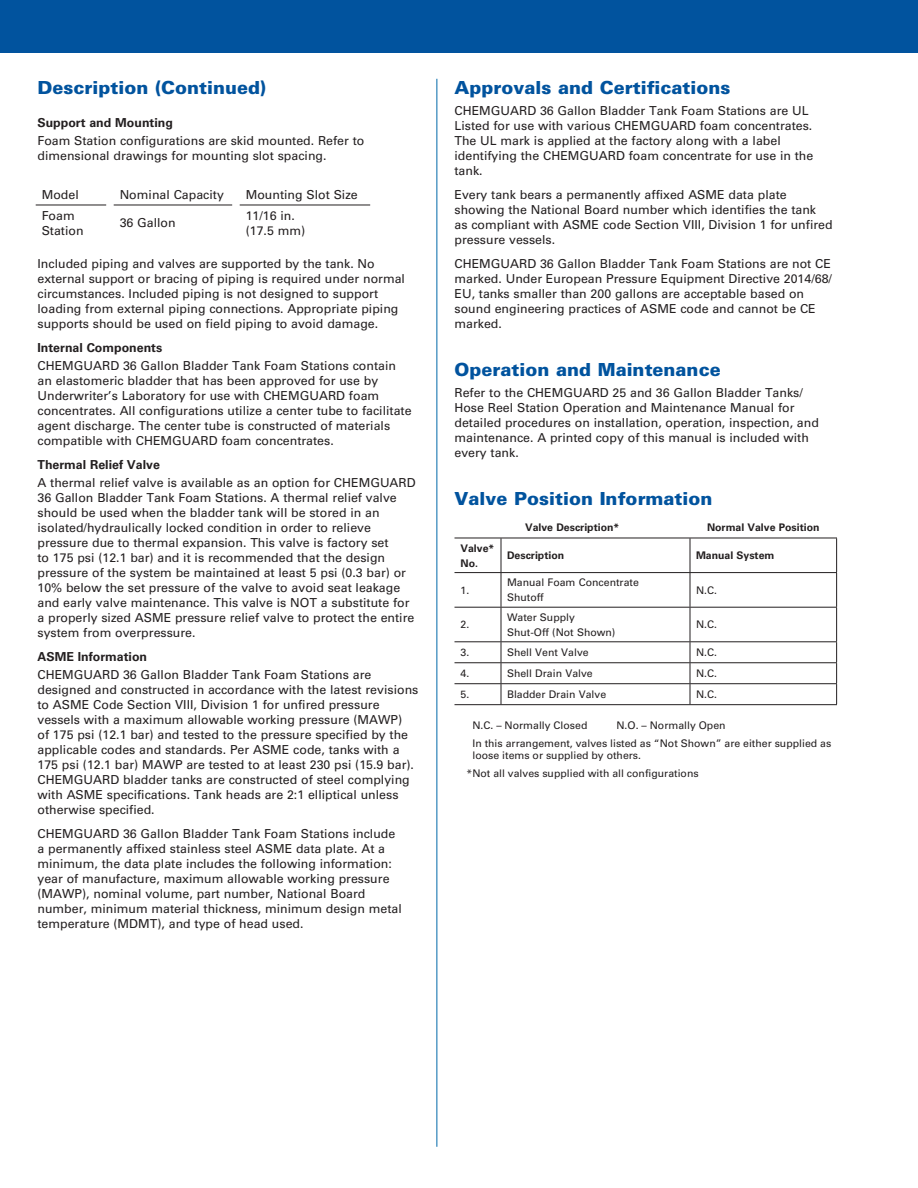
<style>
.page{position:relative;width:918px;height:1188px;background:#fff}
.page>*{position:absolute;margin:0;border:0;box-sizing:border-box;transform-origin:0 0}
._03_12_pt_Blue_Heade{font:900 18px "Univers LT Std";color:#01539e}
._05_Text_1st_Graph{font:12.3px/15px "Univers LT Std";color:#231f20}
._06_Text_8_25{font:12.3px/15px "Univers LT Std";color:#231f20}
._04_Bold_Subhead{font:700 12.3px "Univers LT Std";color:#231f20}
._16_Note_7_pt__type{font:10.5px/15px "Univers LT Std";color:#231f20}
.t1{font:700 10.5px/15px "Univers LT Std";color:#231f20}
</style>
<div class="page">
<div style="left:0;top:0;width:918px;height:52px;background:#01539e"></div>
<hr style="left:436px;top:79px;width:1px;height:1068px;background:#0068a9">
<hr style="left:36px;top:205px;width:70px;height:1px;background:#231f20">
<hr style="left:240px;top:205px;width:130px;height:1px;background:#231f20">
<hr style="left:114px;top:205px;width:118px;height:1px;background:#231f20">
<hr style="left:501px;top:538px;width:1px;height:34px;background:#231f20">
<hr style="left:690px;top:538px;width:1px;height:34px;background:#231f20">
<hr style="left:836px;top:538px;width:1px;height:34px;background:#231f20">
<hr style="left:454px;top:572px;width:47px;height:1px;background:#231f20">
<hr style="left:501px;top:572px;width:189px;height:1px;background:#231f20">
<hr style="left:501px;top:573px;width:1px;height:34px;background:#231f20">
<hr style="left:690px;top:572px;width:147px;height:1px;background:#231f20">
<hr style="left:690px;top:573px;width:1px;height:34px;background:#231f20">
<hr style="left:836px;top:573px;width:1px;height:34px;background:#231f20">
<hr style="left:454px;top:607px;width:47px;height:1px;background:#231f20">
<hr style="left:501px;top:607px;width:189px;height:1px;background:#231f20">
<hr style="left:501px;top:608px;width:1px;height:33px;background:#231f20">
<hr style="left:690px;top:607px;width:147px;height:1px;background:#231f20">
<hr style="left:690px;top:608px;width:1px;height:33px;background:#231f20">
<hr style="left:836px;top:608px;width:1px;height:33px;background:#231f20">
<hr style="left:454px;top:641px;width:47px;height:1px;background:#231f20">
<hr style="left:501px;top:641px;width:189px;height:1px;background:#231f20">
<hr style="left:690px;top:641px;width:147px;height:1px;background:#231f20">
<hr style="left:454px;top:662px;width:47px;height:1px;background:#231f20">
<hr style="left:501px;top:662px;width:189px;height:1px;background:#231f20">
<hr style="left:690px;top:662px;width:147px;height:1px;background:#231f20">
<hr style="left:454px;top:683px;width:47px;height:1px;background:#231f20">
<hr style="left:501px;top:683px;width:189px;height:1px;background:#231f20">
<svg style="left:501px;top:642px;width:1px;height:62px"></svg>
<hr style="left:690px;top:683px;width:147px;height:1px;background:#231f20">
<svg style="left:690px;top:642px;width:1px;height:62px"></svg>
<svg style="left:836px;top:642px;width:1px;height:62px"></svg>
<hr style="left:454px;top:704px;width:47px;height:1px;background:#231f20">
<hr style="left:501px;top:704px;width:189px;height:1px;background:#231f20">
<hr style="left:690px;top:704px;width:147px;height:1px;background:#231f20">
<hr style="left:454px;top:538px;width:47px;height:1px;background:#231f20">
<hr style="left:501px;top:538px;width:189px;height:1px;background:#231f20">
<hr style="left:690px;top:538px;width:147px;height:1px;background:#231f20">
<p class="_03_12_pt_Blue_Heade" style="left:38px;top:76px;width:230px">Description (Continued)</p>
<p class="_04_Bold_Subhead" style="left:38px;top:115px;width:137px">Support and Mounting</p>
<p class="_05_Text_1st_Graph" style="left:38px;top:133px;width:328px">Foam Station configurations are skid mounted. Refer to dimensional drawings for mounting slot spacing.</p>
<p class="_05_Text_1st_Graph" style="left:42px;top:187px;width:39px">Model</p>
<p class="_05_Text_1st_Graph" style="left:120px;top:187px;width:106px">Nominal Capacity</p>
<p class="_05_Text_1st_Graph" style="left:246px;top:187px;width:114px">Mounting Slot Size</p>
<p class="_05_Text_1st_Graph" style="left:42px;top:208px;width:43px">Foam<br>Station</p>
<p class="_05_Text_1st_Graph" style="left:120px;top:216px;width:58px">36 Gallon</p>
<p class="_05_Text_1st_Graph" style="left:246px;top:208px;width:61px">11/16 in. (17.5 mm)</p>
<p class="_06_Text_8_25" style="left:38px;top:256px;width:369px">Included piping and valves are supported by the tank. No external support or bracing of piping is required under normal circumstances. Included piping is not designed to support loading from external piping connections. Appropriate piping supports should be used on field piping to avoid damage.</p>
<p class="_04_Bold_Subhead" style="left:38px;top:340px;width:126px">Internal Components</p>
<p class="_05_Text_1st_Graph" style="left:38px;top:358px;width:376px">CHEMGUARD 36 Gallon Bladder Tank Foam Stations contain an elastomeric bladder that has been approved for use by Underwriter’s Laboratory for use with CHEMGUARD foam concentrates. All configurations utilize a center tube to facilitate agent discharge. The center tube is constructed of materials compatible with CHEMGUARD foam concentrates.</p>
<p class="_04_Bold_Subhead" style="left:38px;top:457px;width:124px">Thermal Relief Valve</p>
<p class="_05_Text_1st_Graph" style="left:38px;top:475px;width:380px">A thermal relief valve is available as an option for CHEMGUARD 36 Gallon Bladder Tank Foam Stations. A thermal relief valve should be used when the bladder tank will be stored in an isolated/hydraulically locked condition in order to relieve pressure due to thermal expansion. This valve is factory set<br>to 175 psi (12.1 bar) and it is recommended that the design pressure of the system be maintained at least 5 psi (0.3 bar) or 10% below the set pressure of the valve to avoid seat leakage and early valve maintenance. This valve is NOT a substitute for a properly sized ASME pressure relief valve to protect the entire system from overpressure.</p>
<p class="_04_Bold_Subhead" style="left:38px;top:649px;width:111px">ASME Information</p>
<p class="_05_Text_1st_Graph" style="left:38px;top:667px;width:382px">CHEMGUARD 36 Gallon Bladder Tank Foam Stations are designed and constructed in accordance with the latest revisions to ASME Code Section VIII, Division 1 for unfired pressure vessels with a maximum allowable working pressure (MAWP)<br>of 175 psi (12.1 bar) and tested to the pressure specified by the applicable codes and standards. Per ASME code, tanks with a 175 psi (12.1 bar) MAWP are tested to at least 230 psi (15.9 bar).<br>CHEMGUARD bladder tanks are constructed of steel complying with ASME specifications. Tank heads are 2:1 elliptical unless otherwise specified.</p>
<p class="_06_Text_8_25" style="left:38px;top:826px;width:366px">CHEMGUARD 36 Gallon Bladder Tank Foam Stations include a permanently affixed stainless steel ASME data plate. At a minimum, the data plate includes the following information: year of manufacture, maximum allowable working pressure (MAWP), nominal volume, part number, National Board number, minimum material thickness, minimum design metal temperature (MDMT), and type of head used.</p>
<p class="_03_12_pt_Blue_Heade" style="left:454px;top:76px;width:278px">Approvals and Certifications</p>
<p class="_05_Text_1st_Graph" style="left:454px;top:103px;width:360px">CHEMGUARD 36 Gallon Bladder Tank Foam Stations are UL Listed for use with various CHEMGUARD foam concentrates.<br>The UL mark is applied at the factory along with a label identifying the CHEMGUARD foam concentrate for use in the tank.</p>
<p class="_06_Text_8_25" style="left:454px;top:187px;width:380px">Every tank bears a permanently affixed ASME data plate showing the National Board number which identifies the tank<br>as compliant with ASME code Section VIII, Division 1 for unfired pressure vessels.</p>
<p class="_06_Text_8_25" style="left:454px;top:256px;width:379px">CHEMGUARD 36 Gallon Bladder Tank Foam Stations are not CE marked. Under European Pressure Equipment Directive 2014/68/ EU, tanks smaller than 200 gallons are acceptable based on sound engineering practices of ASME code and cannot be CE marked.</p>
<p class="_03_12_pt_Blue_Heade" style="left:454px;top:358px;width:268px">Operation and Maintenance</p>
<p class="_05_Text_1st_Graph" style="left:454px;top:385px;width:366px">Refer to the CHEMGUARD 25 and 36 Gallon Bladder Tanks/ Hose Reel Station Operation and Maintenance Manual for detailed procedures on installation, operation, inspection, and maintenance. A printed copy of this manual is included with every tank.</p>
<p class="_03_12_pt_Blue_Heade" style="left:454px;top:487px;width:260px">Valve Position Information</p>
<p class="t1" style="left:525px;top:520px;width:96px">Valve Description*</p>
<p class="t1" style="left:707px;top:520px;width:114px">Normal Valve Position</p>
<p class="t1" style="left:461px;top:540px;width:35px">Valve*<br>No.</p>
<p class="t1" style="left:507px;top:548px;width:59px">Description</p>
<p class="t1" style="left:696px;top:548px;width:80px">Manual System</p>
<p class="_16_Note_7_pt__type" style="left:461px;top:583px;width:10px">1.</p>
<p class="_16_Note_7_pt__type" style="left:507px;top:575px;width:133px">Manual Foam Concentrate<br>Shutoff</p>
<p class="_16_Note_7_pt__type" style="left:696px;top:583px;width:23px">N.C.</p>
<p class="_16_Note_7_pt__type" style="left:461px;top:617px;width:10px">2.</p>
<p class="_16_Note_7_pt__type" style="left:507px;top:610px;width:110px">Water Supply<br>Shut-Off (Not Shown)</p>
<p class="_16_Note_7_pt__type" style="left:696px;top:617px;width:23px">N.C.</p>
<p class="_16_Note_7_pt__type" style="left:461px;top:645px;width:10px">3.</p>
<p class="_16_Note_7_pt__type" style="left:507px;top:645px;width:83px">Shell Vent Valve</p>
<p class="_16_Note_7_pt__type" style="left:696px;top:645px;width:23px">N.C.</p>
<p class="_16_Note_7_pt__type" style="left:461px;top:666px;width:10px">4.</p>
<p class="_16_Note_7_pt__type" style="left:507px;top:666px;width:87px">Shell Drain Valve</p>
<p class="_16_Note_7_pt__type" style="left:696px;top:666px;width:23px">N.C.</p>
<p class="_16_Note_7_pt__type" style="left:461px;top:687px;width:10px">5.</p>
<p class="_16_Note_7_pt__type" style="left:507px;top:687px;width:101px">Bladder Drain Valve</p>
<p class="_16_Note_7_pt__type" style="left:696px;top:687px;width:23px">N.C.</p>
<p class="_16_Note_7_pt__type" style="left:472px;top:717px;width:116px">N.C. – Normally Closed</p>
<p class="_16_Note_7_pt__type" style="left:616px;top:717px;width:111px">N.O. – Normally Open</p>
<p class="_16_Note_7_pt__type" style="left:472px;top:737px;width:360px;line-height:12px">In this arrangement, valves listed as “Not Shown” are either supplied as loose items or supplied by others.</p>
<p class="_16_Note_7_pt__type" style="left:467px;top:765px;width:234px">*Not all valves supplied with all configurations</p>
</div>
